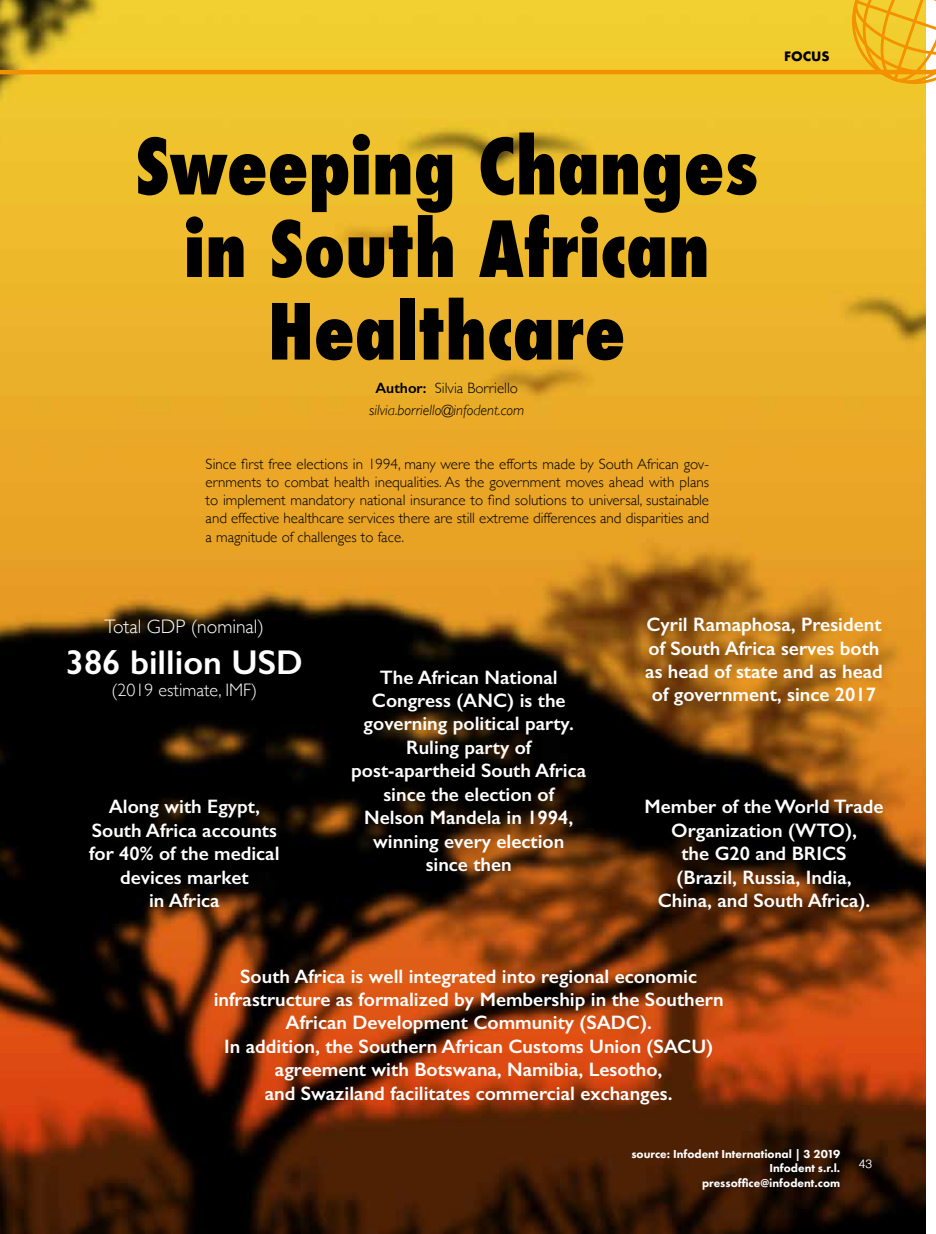
<style>
.page{position:relative;width:936px;height:1234px;background:#fff}
.page>*{position:absolute;margin:0;border:0;box-sizing:border-box;transform-origin:0 0}
.t1{font:800 condensed 75px/82.5px "Futura";color:#000;text-align:center}
.t2{font:600 34.5px "Gill Sans";color:#fff}
.t3{font:600 19.5px/23.4px "Gill Sans";color:#fff;text-align:center}
.t4{font:300 19.5px "Gill Sans";color:#fff}
.t5{font:300 18px "Gill Sans";color:#fff}
.t6{font:300 15px/18px "Gill Sans";color:#000;text-align:justify}
.t7{font:italic 300 15px/22.5px "Gill Sans";color:#000;text-align:center}
.t8{font:700 12.6px "Futura";color:#000}
.t9{font:800 12px/14.4px "Futura PT";color:#fff;text-align:right}
.t10{font:300 12px "Helvetica";color:#fff}
.s1{font-weight:600;font-style:normal}
.s2{font-style:normal}
</style>
<div class="page">
<img style="left:0;top:0;width:925px;height:1233px">
<hr style="left:0;top:70px;width:935px;height:4px;background:#f39100">
<svg style="left:849px;top:0;width:86px;height:92px"></svg>
<h1 class="t1" style="left:135px;top:126px;width:624px">Sweeping Changes in South African<br>Healthcare</h1>
<p class="t7" style="left:369px;top:376px;width:157px"><span class="s1">Author:</span> <span class="s2">Silvia Borriello </span>silvia.borriello@infodent.com</p>
<p class="t6" style="left:206px;top:454px;width:505px">Since first free elections in 1994, many were the efforts made by South African gov&shy;ernments to combat health inequalities. As the government moves ahead with plans to implement mandatory national insurance to find solutions to universal, sustainable and effective healthcare services there are still extreme differences and disparities and a magnitude of challenges to face.</p>
<p class="t8" style="left:784px;top:47px;width:47px">FOCUS</p>
<p class="t4" style="left:105px;top:610px;width:161px">Total GDP (nominal)</p>
<h2 class="t2" style="left:66px;top:641px;width:238px">386 billion USD</h2>
<p class="t5" style="left:112px;top:675px;width:147px">(2019 estimate, IMF)</p>
<p class="t3" style="left:89px;top:794px;width:192px">Along with Egypt,<br>South Africa accounts for 40% of the medical devices market<br>in Africa</p>
<p class="t3" style="left:351px;top:665px;width:236px">The African National<br>Congress (ANC) is the governing political party.<br>Ruling party of post-apartheid South Africa since the election of<br>Nelson Mandela in 1994, winning every election since then</p>
<p class="t3" style="left:645px;top:612px;width:239px">Cyril Ramaphosa, President of South Africa serves both as head of state and as head of government, since 2017</p>
<p class="t3" style="left:644px;top:794px;width:240px">Member of the World Trade<br>Organization (WTO),<br>the G20 and BRICS<br>(Brazil, Russia, India,<br>China, and South Africa).</p>
<p class="t3" style="left:214px;top:963px;width:511px">South Africa is well integrated into regional economic infrastructure as formalized by Membership in the Southern African Development Community (SADC).<br>In addition, the Southern African Customs Union (SACU) agreement with Botswana, Namibia, Lesotho,<br>and Swaziland facilitates commercial exchanges.</p>
<p class="t9" style="left:631px;top:1146px;width:210px">source: Infodent International | 3 2019<br>Infodent s.r.l. pressoffice@infodent.com</p>
<p class="t10" style="left:858px;top:1153px;width:15px">43</p>
</div>
